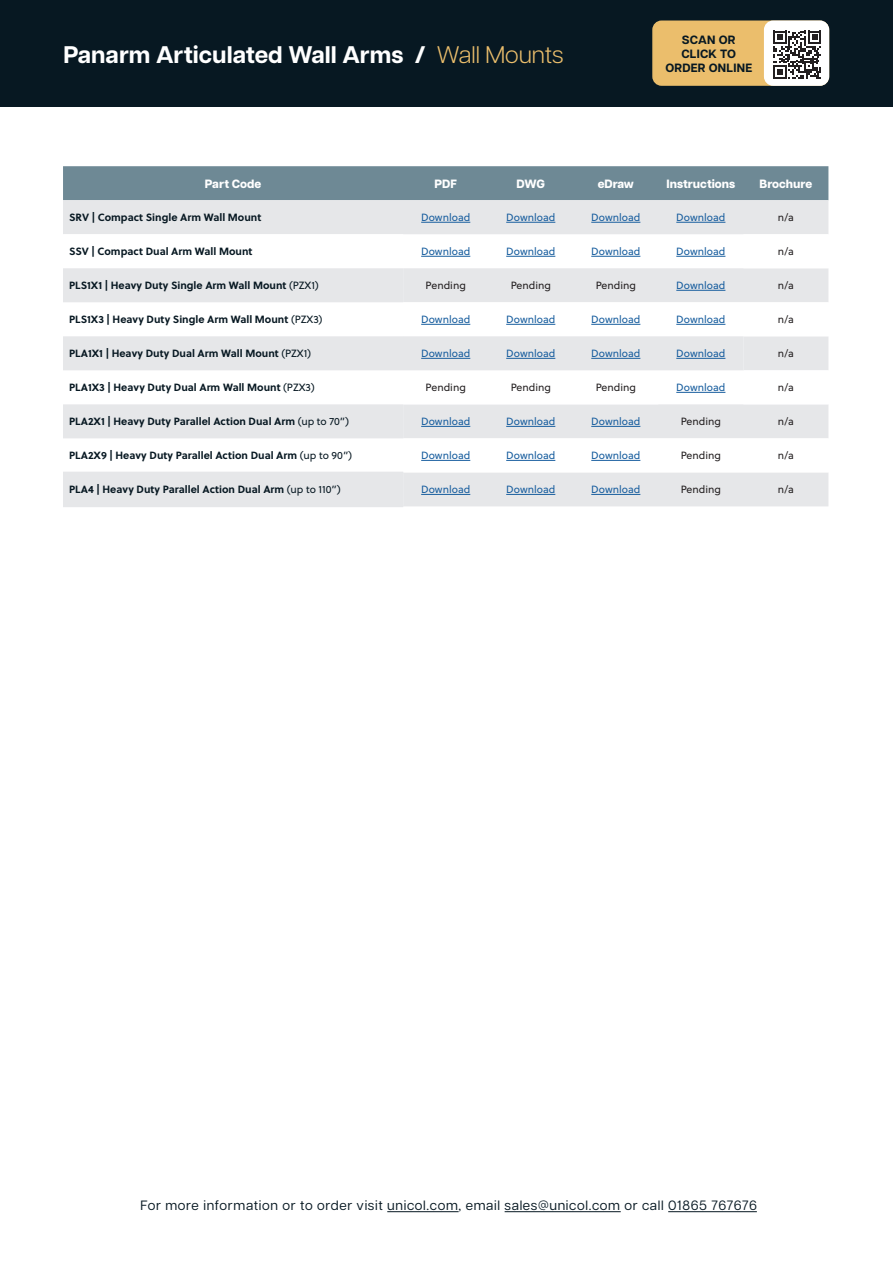
<style>
.page{position:relative;width:893px;height:1263px;background:#fff}
.page>*{position:absolute;margin:0;border:0;box-sizing:border-box;transform-origin:0 0}
.t1{font:700 24px "Articulat CF";color:#fff}
.t2{font:13.5px "Articulat CF";letter-spacing:.05em;color:#071822}
.t3{font:800 12px "Articulat CF";color:#fff}
.t4{font:700 12px/14.4px "Articulat CF";letter-spacing:.02em;color:#071822;text-align:center}
.t5{font:700 10.5px "Soleil";color:#071822}
.t6{font:10.5px "Soleil";color:#175d9e}
.t7{font:10.5px "Soleil";color:#231f20}
.s1{font-weight:300;color:#ebbe6c}
.s2{font-weight:400}
</style>
<div class="page">
<div style="left:0;top:0;width:893px;height:106px;background:#071822"></div>
<div style="left:653px;top:21px;width:175px;height:64px;background:#ebbe6c;border-radius:9px"></div>
<div style="left:652px;top:21px;width:177px;height:65px;border:2px solid #ebbe6c;border-radius:9px"></div>
<div style="left:765px;top:21px;width:63px;height:64px;background:#fff;border-radius:9px"></div>
<div style="left:764px;top:21px;width:65px;height:65px;border:2px solid #fff;border-radius:9px"></div>
<svg style="left:773px;top:31px;width:48px;height:48px"></svg>
<div style="left:63px;top:166px;width:765px;height:34px;background:#6e8995"></div>
<div style="left:63px;top:200px;width:765px;height:306px;background:#e6e7e9"></div>
<svg style="left:63px;top:234px;width:765px;height:238px"></svg>
<svg style="left:63px;top:268px;width:680px;height:238px;fill:#e6e7e9"></svg>
<hr style="left:63px;top:472px;width:340px;height:1px;background:#e6e7e9">
<hr style="left:63px;top:506px;width:340px;height:1px;background:#e6e7e9">
<hr style="left:421px;top:222px;width:49px;height:1px;background:#175d9e">
<hr style="left:506px;top:222px;width:49px;height:1px;background:#175d9e">
<hr style="left:591px;top:222px;width:49px;height:1px;background:#175d9e">
<hr style="left:676px;top:222px;width:49px;height:1px;background:#175d9e">
<hr style="left:421px;top:256px;width:49px;height:1px;background:#175d9e">
<hr style="left:506px;top:256px;width:49px;height:1px;background:#175d9e">
<hr style="left:591px;top:256px;width:49px;height:1px;background:#175d9e">
<hr style="left:676px;top:256px;width:49px;height:1px;background:#175d9e">
<hr style="left:676px;top:290px;width:49px;height:1px;background:#175d9e">
<hr style="left:421px;top:324px;width:49px;height:1px;background:#175d9e">
<hr style="left:506px;top:324px;width:49px;height:1px;background:#175d9e">
<hr style="left:591px;top:324px;width:49px;height:1px;background:#175d9e">
<hr style="left:676px;top:324px;width:49px;height:1px;background:#175d9e">
<hr style="left:421px;top:358px;width:49px;height:1px;background:#175d9e">
<hr style="left:506px;top:358px;width:49px;height:1px;background:#175d9e">
<hr style="left:591px;top:358px;width:49px;height:1px;background:#175d9e">
<hr style="left:676px;top:358px;width:49px;height:1px;background:#175d9e">
<hr style="left:676px;top:392px;width:49px;height:1px;background:#175d9e">
<hr style="left:421px;top:426px;width:49px;height:1px;background:#175d9e">
<hr style="left:506px;top:426px;width:49px;height:1px;background:#175d9e">
<hr style="left:591px;top:426px;width:49px;height:1px;background:#175d9e">
<hr style="left:421px;top:460px;width:49px;height:1px;background:#175d9e">
<hr style="left:506px;top:460px;width:49px;height:1px;background:#175d9e">
<hr style="left:591px;top:460px;width:49px;height:1px;background:#175d9e">
<hr style="left:421px;top:494px;width:49px;height:1px;background:#175d9e">
<hr style="left:506px;top:494px;width:49px;height:1px;background:#175d9e">
<hr style="left:591px;top:494px;width:49px;height:1px;background:#175d9e">
<hr style="left:387px;top:1211px;width:72px;height:1px;background:#071822">
<hr style="left:505px;top:1211px;width:116px;height:1px;background:#071822">
<hr style="left:668px;top:1211px;width:89px;height:1px;background:#071822">
<h1 class="t1" style="left:63px;top:37px;width:502px">Panarm Articulated Wall Arms / <span class="s1">Wall Mounts</span></h1>
<p class="t4" style="left:665px;top:32px;width:88px">SCAN OR<br>CLICK TO<br>ORDER ONLINE</p>
<p class="t3" style="left:205px;top:175px;width:58px">Part Code</p>
<p class="t3" style="left:434px;top:175px;width:24px">PDF</p>
<p class="t3" style="left:516px;top:175px;width:30px">DWG</p>
<p class="t3" style="left:598px;top:175px;width:38px">eDraw</p>
<p class="t3" style="left:666px;top:175px;width:70px">Instructions</p>
<p class="t3" style="left:760px;top:175px;width:54px">Brochure</p>
<p class="t5" style="left:69px;top:209px;width:194px">SRV | Compact Single Arm Wall Mount</p>
<p class="t6" style="left:421px;top:210px;width:51px">Download</p>
<p class="t6" style="left:506px;top:210px;width:51px">Download</p>
<p class="t6" style="left:591px;top:210px;width:51px">Download</p>
<p class="t6" style="left:676px;top:210px;width:51px">Download</p>
<p class="t7" style="left:778px;top:210px;width:18px">n/a</p>
<p class="t5" style="left:69px;top:243px;width:185px">SSV | Compact Dual Arm Wall Mount</p>
<p class="t6" style="left:421px;top:244px;width:51px">Download</p>
<p class="t6" style="left:506px;top:244px;width:51px">Download</p>
<p class="t6" style="left:591px;top:244px;width:51px">Download</p>
<p class="t6" style="left:676px;top:244px;width:51px">Download</p>
<p class="t7" style="left:778px;top:244px;width:18px">n/a</p>
<p class="t5" style="left:69px;top:277px;width:251px">PLS1X1 | Heavy Duty Single Arm Wall Mount <span class="s2">(PZX1)</span></p>
<p class="t7" style="left:426px;top:278px;width:42px">Pending</p>
<p class="t7" style="left:511px;top:278px;width:42px">Pending</p>
<p class="t7" style="left:596px;top:278px;width:42px">Pending</p>
<p class="t6" style="left:676px;top:278px;width:51px">Download</p>
<p class="t7" style="left:778px;top:278px;width:18px">n/a</p>
<p class="t5" style="left:69px;top:311px;width:255px">PLS1X3 | Heavy Duty Single Arm Wall Mount <span class="s2">(PZX3)</span></p>
<p class="t6" style="left:421px;top:312px;width:51px">Download</p>
<p class="t6" style="left:506px;top:312px;width:51px">Download</p>
<p class="t6" style="left:591px;top:312px;width:51px">Download</p>
<p class="t6" style="left:676px;top:312px;width:51px">Download</p>
<p class="t7" style="left:778px;top:312px;width:18px">n/a</p>
<p class="t5" style="left:69px;top:345px;width:243px">PLA1X1 | Heavy Duty Dual Arm Wall Mount <span class="s2">(PZX1)</span></p>
<p class="t6" style="left:421px;top:346px;width:51px">Download</p>
<p class="t6" style="left:506px;top:346px;width:51px">Download</p>
<p class="t6" style="left:591px;top:346px;width:51px">Download</p>
<p class="t6" style="left:676px;top:346px;width:51px">Download</p>
<p class="t7" style="left:778px;top:346px;width:18px">n/a</p>
<p class="t5" style="left:69px;top:379px;width:247px">PLA1X3 | Heavy Duty Dual Arm Wall Mount <span class="s2">(PZX3)</span></p>
<p class="t7" style="left:426px;top:380px;width:42px">Pending</p>
<p class="t7" style="left:511px;top:380px;width:42px">Pending</p>
<p class="t7" style="left:596px;top:380px;width:42px">Pending</p>
<p class="t6" style="left:676px;top:380px;width:51px">Download</p>
<p class="t7" style="left:778px;top:380px;width:18px">n/a</p>
<p class="t5" style="left:69px;top:413px;width:282px">PLA2X1 | Heavy Duty Parallel Action Dual Arm <span class="s2">(up to 70”)</span></p>
<p class="t6" style="left:421px;top:414px;width:51px">Download</p>
<p class="t6" style="left:506px;top:414px;width:51px">Download</p>
<p class="t6" style="left:591px;top:414px;width:51px">Download</p>
<p class="t7" style="left:681px;top:414px;width:42px">Pending</p>
<p class="t7" style="left:778px;top:414px;width:18px">n/a</p>
<p class="t5" style="left:69px;top:447px;width:285px">PLA2X9 | Heavy Duty Parallel Action Dual Arm <span class="s2">(up to 90”)</span></p>
<p class="t6" style="left:421px;top:448px;width:51px">Download</p>
<p class="t6" style="left:506px;top:448px;width:51px">Download</p>
<p class="t6" style="left:591px;top:448px;width:51px">Download</p>
<p class="t7" style="left:681px;top:448px;width:42px">Pending</p>
<p class="t7" style="left:778px;top:448px;width:18px">n/a</p>
<p class="t5" style="left:69px;top:481px;width:273px">PLA4 | Heavy Duty Parallel Action Dual Arm <span class="s2">(up to 110”)</span></p>
<p class="t6" style="left:421px;top:482px;width:51px">Download</p>
<p class="t6" style="left:506px;top:482px;width:51px">Download</p>
<p class="t6" style="left:591px;top:482px;width:51px">Download</p>
<p class="t7" style="left:681px;top:482px;width:42px">Pending</p>
<p class="t7" style="left:778px;top:482px;width:18px">n/a</p>
<p class="t2" style="left:140px;top:1195px;width:618px">For more information or to order visit unicol.com, email sales@unicol.com or call 01865 767676</p>
</div>
